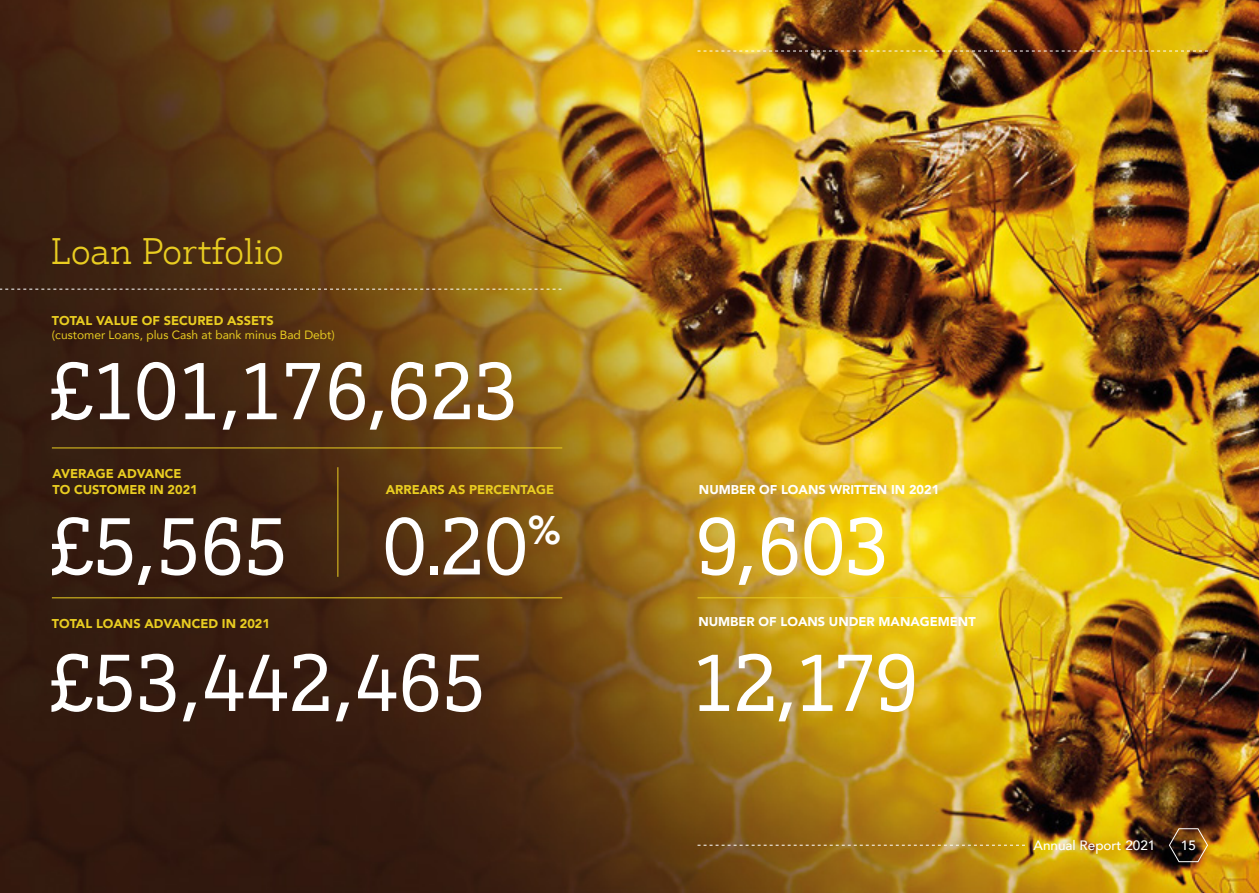
<style>
.page{position:relative;width:1259px;height:893px;background:#fff}
.page>*{position:absolute;margin:0;border:0;box-sizing:border-box;transform-origin:0 0}
.t1{font:78px/136.5px "Justus Pro";color:#fff}
.t2{font:300 36px "Justus Pro";color:#e9cd21}
.t3{font:500 13.5px "Avenir";color:#fff}
.t4{font:900 12.75px/16.5px "Avenir";color:#e9cd21}
.t5{font:900 12.75px "Avenir";color:#fff}
.t6{font:12px "Avenir";color:#e9cd21}
</style>
<div class="page">
<img style="left:0;top:0;width:1259px;height:893px">
<svg style="left:697px;top:845px;width:328px;height:1px"></svg>
<svg style="left:1168px;top:828px;width:40px;height:34px"></svg>
<svg style="left:0;top:289px;width:561px;height:1px"></svg>
<svg style="left:697px;top:51px;width:511px;height:1px"></svg>
<hr style="left:52px;top:597px;width:510px;height:1px;background:#e9cd21">
<hr style="left:697px;top:597px;width:278px;height:1px;background:#e9cd21">
<hr style="left:52px;top:448px;width:510px;height:1px;background:#e9cd21">
<hr style="left:337px;top:467px;width:1px;height:110px;background:#e9cd21">
<h2 class="t2" style="left:51px;top:229px;width:234px">Loan Portfolio</h2>
<p class="t4" style="left:52px;top:312px;width:223px">TOTAL VALUE OF SECURED ASSETS</p>
<p class="t6" style="left:52px;top:325px;width:284px">(customer Loans, plus Cash at bank minus Bad Debt)</p>
<h1 class="t1" style="left:49px;top:322px;width:470px">£101,176,623</h1>
<p class="t4" style="left:52px;top:465px;width:147px">AVERAGE ADVANCE<br>TO CUSTOMER IN 2021</p>
<p class="t4" style="left:386px;top:481px;width:170px">ARREARS AS PERCENTAGE</p>
<p class="t5" style="left:699px;top:479px;width:242px">NUMBER OF LOANS WRITTEN IN 2021</p>
<h1 class="t1" style="left:383px;top:477px;width:180px">0.20<sup>%</sup></h1>
<h1 class="t1" style="left:49px;top:477px;width:240px">£5,565</h1>
<h1 class="t1" style="left:692px;top:477px;width:228px">9,603<br>12,179</h1>
<p class="t5" style="left:698px;top:611px;width:279px">NUMBER OF LOANS UNDER MANAGEMENT</p>
<p class="t4" style="left:52px;top:615px;width:220px">TOTAL LOANS ADVANCED IN 2021</p>
<h1 class="t1" style="left:49px;top:613px;width:438px">£53,442,465</h1>
<p class="t3" style="left:1033px;top:834px;width:123px">Annual Report 2021</p>
<p class="t3" style="left:1181px;top:834px;width:17px">15</p>
</div>
